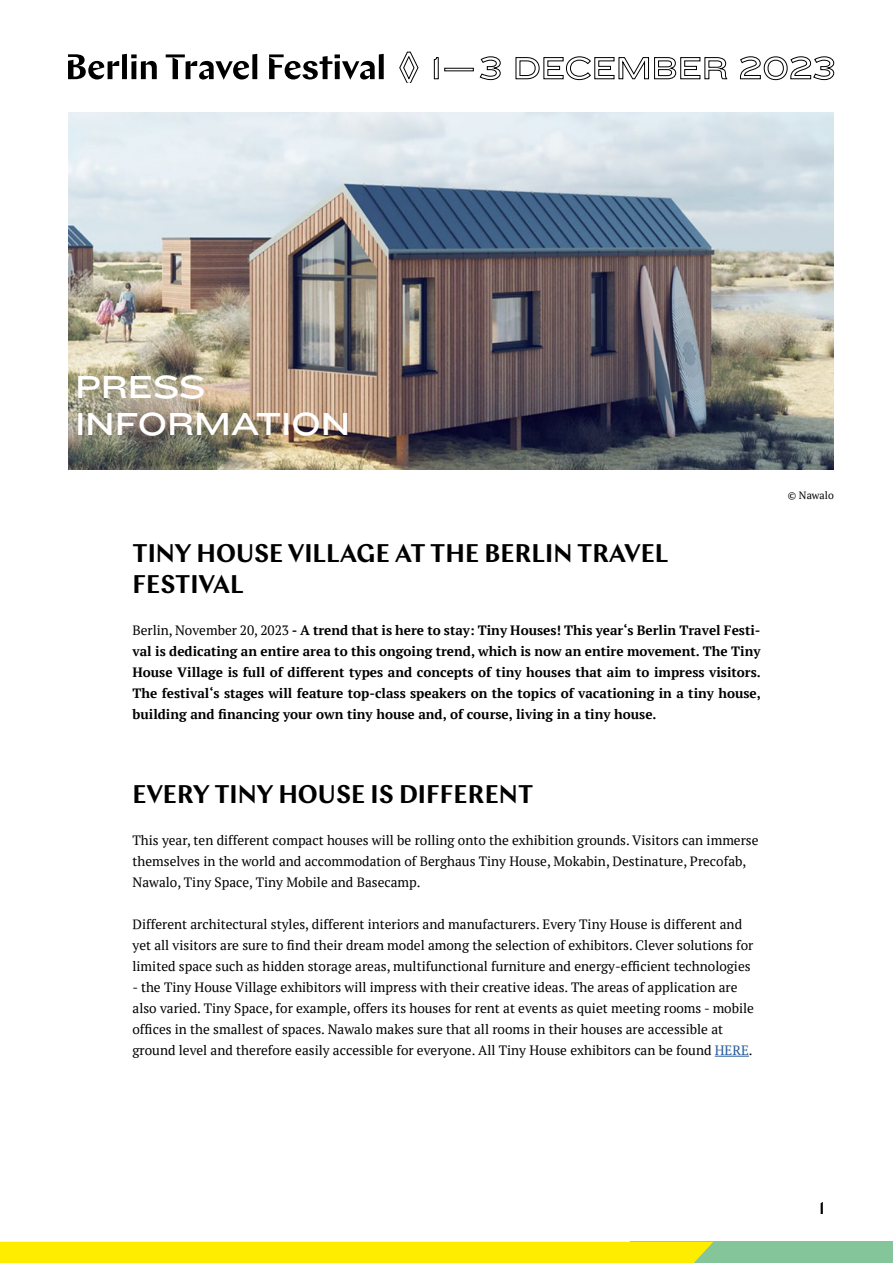
<style>
.page{position:relative;width:893px;height:1263px;background:#fff}
.page>*{position:absolute;margin:0;border:0;box-sizing:border-box;transform-origin:0 0}
.t1{font:33px/36px "Knockout 34 Junior Sumo";letter-spacing:-.005em;color:#fff}
.t2{font:600 25.5px/31.5px "Chap";color:#000}
.t3{font:18px "Knockout 34 Junior Sumo";color:#000}
.t4{font:13.5px/21px "PT Serif";color:#000}
.t5{font:700 13.5px/21px "PT Serif";color:#000;text-align:justify}
.t6{font:10.5px "PT Serif";color:#000}
.s1{font-weight:400}
.s2{color:#275b9b}
</style>
<div class="page">
<div style="left:630px;top:1242px;width:263px;height:21px;background:#85c59a"></div>
<div style="left:0;top:1242px;width:713px;height:21px;background:#ffed00"></div>
<img style="left:68px;top:113px;width:766px;height:357px">
<hr style="left:715px;top:1056px;width:34px;height:1px;background:#275b9b">
<svg style="left:399px;top:52px;width:20px;height:31px"></svg>
<svg style="left:68px;top:54px;width:316px;height:26px"></svg>
<svg style="left:434px;top:56px;width:400px;height:24px"></svg>
<h1 class="t1" style="left:75px;top:368px;width:277px">PRESS<br>INFORMATION</h1>
<h2 class="t2" style="left:133px;top:537px;width:538px">TINY HOUSE VILLAGE AT THE BERLIN TRAVEL<br>FESTIVAL</h2>
<p class="t5" style="left:133px;top:620px;width:630px"><span class="s1">Berlin, November 20, 2023</span> - A trend that is here to stay: Tiny Houses! This year‘s Berlin Travel Festi&shy;val is dedicating an entire area to this ongoing trend, which is now an entire movement. The Tiny House Village is full of different types and concepts of tiny houses that aim to impress visitors.<br>The festival‘s stages will feature top-class speakers on the topics of vacationing in a tiny house, building and financing your own tiny house and, of course, living in a tiny house.</p>
<h2 class="t2" style="left:133px;top:778px;width:402px">EVERY TINY HOUSE IS DIFFERENT</h2>
<p class="t4" style="left:133px;top:830px;width:628px">This year, ten different compact houses will be rolling onto the exhibition grounds. Visitors can immerse themselves in the world and accommodation of Berghaus Tiny House, Mokabin, Destinature, Precofab,<br>Nawalo, Tiny Space, Tiny Mobile and Basecamp.</p>
<p class="t4" style="left:133px;top:914px;width:622px">Different architectural styles, different interiors and manufacturers. Every Tiny House is different and yet all visitors are sure to find their dream model among the selection of exhibitors. Clever solutions for limited space such as hidden storage areas, multifunctional furniture and energy-efficient technologies</p>
<p class="t4" style="left:133px;top:977px;width:623px">- the Tiny House Village exhibitors will impress with their creative ideas. The areas of application are also varied. Tiny Space, for example, offers its houses for rent at events as quiet meeting rooms - mobile offices in the smallest of spaces. Nawalo makes sure that all rooms in their houses are accessible at ground level and therefore easily accessible for everyone. All Tiny House exhibitors can be found <span class="s2">HERE</span>.</p>
<p class="t6" style="left:788px;top:488px;width:47px">© Nawalo</p>
<h3 class="t3" style="left:819px;top:1194px;width:8px">1</h3>
</div>
